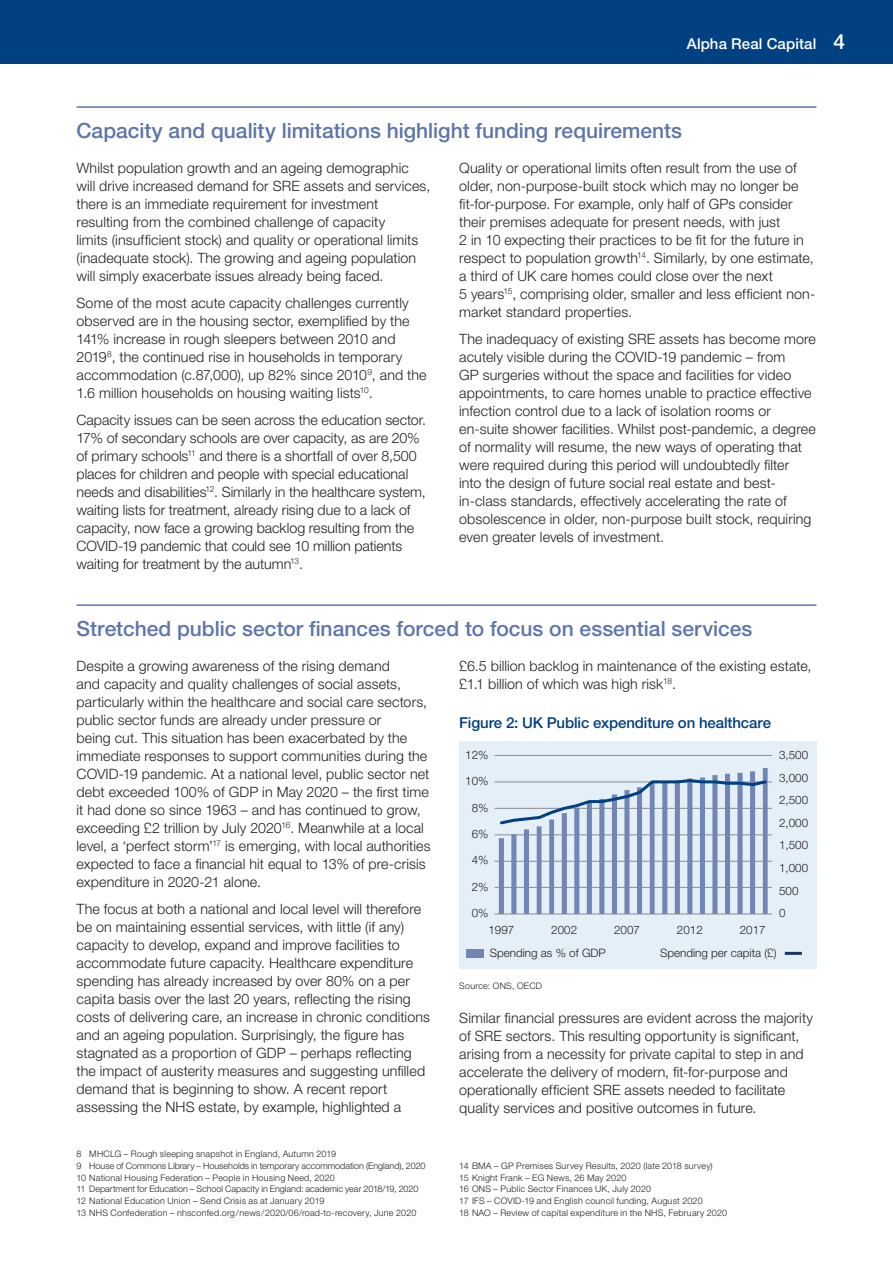
<style>
.page{position:relative;width:893px;height:1263px;background:#fff}
.page>*{position:absolute;margin:0;border:0;box-sizing:border-box;transform-origin:0 0}
.Header_2{font:500 21px "Helvetica Neue LT Std";color:#5d75a8}
.Diagram_title{font:500 15px "Helvetica Neue LT Std";letter-spacing:-.01em;color:#014081}
.t1{font:500 15px "Helvetica Neue LT Std";letter-spacing:.01em;color:#fff}
.Body_-_text{font:300 14.25px/18px "Helvetica Neue LT Std";letter-spacing:.01em;color:#231f20}
.t2{font:300 11.7px "Helvetica Neue LT Std";color:#231f20}
.Footnotes{font:300 9px "Helvetica Neue LT Std";letter-spacing:.02em;color:#231f20}
.Footnotes-2{font:300 9px "Helvetica Neue LT Std";color:#231f20}
.Body_small{font:300 9px "Helvetica Neue LT Std";letter-spacing:.025em;color:#231f20}
.s1{font-size:21px}
</style>
<div class="page">
<div style="left:0;top:0;width:893px;height:64px;background:#014081"></div>
<hr style="left:77px;top:106px;width:739px;height:2px;background:#5d75a8">
<hr style="left:77px;top:604px;width:739px;height:2px;background:#5d75a8">
<div style="left:459px;top:741px;width:357px;height:227px;background:#e4eff8"></div>
<div style="left:466px;top:949px;width:17px;height:9px;background:#7186b4"></div>
<hr style="left:785px;top:952px;width:17px;height:3px;background:#113961">
<hr style="left:495px;top:887px;width:276px;height:1px;background:#939598">
<hr style="left:495px;top:861px;width:276px;height:1px;background:#939598">
<hr style="left:495px;top:834px;width:276px;height:1px;background:#939598">
<hr style="left:495px;top:808px;width:276px;height:1px;background:#939598">
<hr style="left:495px;top:781px;width:276px;height:1px;background:#939598">
<hr style="left:495px;top:755px;width:276px;height:1px;background:#939598">
<hr style="left:495px;top:913px;width:276px;height:1px;background:#939598">
<svg style="left:498px;top:768px;width:271px;height:146px"></svg>
<p class="t1" style="left:687px;top:35px;width:160px">Alpha Real Capital <span class="s1">4</span></p>
<p class="Header_2" style="left:77px;top:118px;width:607px">Capacity and quality limitations highlight funding requirements</p>
<p class="Body_-_text" style="left:77px;top:158px;width:355px">Whilst population growth and an ageing demographic will drive increased demand for SRE assets and services, there is an immediate requirement for investment resulting from the combined challenge of capacity<br>limits (insufficient stock) and quality or operational limits (inadequate stock). The growing and ageing population will simply exacerbate issues already being faced.</p>
<p class="Body_-_text" style="left:77px;top:293px;width:352px">Some of the most acute capacity challenges currently observed are in the housing sector, exemplified by the 141% increase in rough sleepers between 2010 and 2019<sup>8</sup>, the continued rise in households in temporary accommodation (c.87,000), up 82% since 2010<sup>9</sup>, and the 1.6 million households on housing waiting lists<sup>10</sup>.</p>
<p class="Body_-_text" style="left:77px;top:410px;width:351px">Capacity issues can be seen across the education sector.<br>17% of secondary schools are over capacity, as are 20% of primary schools<sup>11</sup> and there is a shortfall of over 8,500 places for children and people with special educational needs and disabilities<sup>12</sup>. Similarly in the healthcare system, waiting lists for treatment, already rising due to a lack of capacity, now face a growing backlog resulting from the COVID-19 pandemic that could see 10 million patients waiting for treatment by the autumn<sup>13</sup>.</p>
<p class="Body_-_text" style="left:459px;top:158px;width:357px">Quality or operational limits often result from the use of older, non-purpose-built stock which may no longer be fit-for-purpose. For example, only half of GPs consider their premises adequate for present needs, with just<br>2 in 10 expecting their practices to be fit for the future in respect to population growth<sup>14</sup>. Similarly, by one estimate, a third of UK care homes could close over the next<br>5 years<sup>15</sup>, comprising older, smaller and less efficient non&shy;market standard properties.</p>
<p class="Body_-_text" style="left:459px;top:329px;width:358px">The inadequacy of existing SRE assets has become more acutely visible during the COVID-19 pandemic – from<br>GP surgeries without the space and facilities for video appointments, to care homes unable to practice effective infection control due to a lack of isolation rooms or en‑suite shower facilities. Whilst post-pandemic, a degree of normality will resume, the new ways of operating that were required during this period will undoubtedly filter<br>into the design of future social real estate and best&shy;in-class standards, effectively accelerating the rate of obsolescence in older, non-purpose built stock, requiring even greater levels of investment.</p>
<p class="Header_2" style="left:77px;top:616px;width:677px">Stretched public sector finances forced to focus on essential services</p>
<p class="Body_-_text" style="left:77px;top:656px;width:356px">Despite a growing awareness of the rising demand<br>and capacity and quality challenges of social assets, particularly within the healthcare and social care sectors, public sector funds are already under pressure or<br>being cut. This situation has been exacerbated by the immediate responses to support communities during the COVID-19 pandemic. At a national level, public sector net debt exceeded 100% of GDP in May 2020 – the first time it had done so since 1963 – and has continued to grow, exceeding £2 trillion by July 2020<sup>16</sup>. Meanwhile at a local level, a ‘perfect storm’<sup>17</sup> is emerging, with local authorities expected to face a financial hit equal to 13% of pre-crisis expenditure in 2020-21 alone.</p>
<p class="Body_-_text" style="left:77px;top:899px;width:355px">The focus at both a national and local level will therefore be on maintaining essential services, with little (if any) capacity to develop, expand and improve facilities to accommodate future capacity. Healthcare expenditure spending has already increased by over 80% on a per capita basis over the last 20 years, reflecting the rising costs of delivering care, an increase in chronic conditions and an ageing population. Surprisingly, the figure has stagnated as a proportion of GDP – perhaps reflecting the impact of austerity measures and suggesting unfilled demand that is beginning to show. A recent report assessing the NHS estate, by example, highlighted a</p>
<p class="Body_-_text" style="left:459px;top:656px;width:354px">£6.5 billion backlog in maintenance of the existing estate, £1.1 billion of which was high risk<sup>18</sup>.</p>
<p class="Diagram_title" style="left:459px;top:714px;width:313px">Figure 2: UK Public expenditure on healthcare</p>
<p class="t2" style="left:465px;top:747px;width:25px">12%</p>
<p class="t2" style="left:779px;top:747px;width:31px">3,500</p>
<p class="t2" style="left:779px;top:770px;width:31px">3,000</p>
<p class="t2" style="left:465px;top:774px;width:25px">10%</p>
<p class="t2" style="left:779px;top:793px;width:31px">2,500</p>
<p class="t2" style="left:472px;top:800px;width:18px">8%</p>
<p class="t2" style="left:779px;top:815px;width:31px">2,000</p>
<p class="t2" style="left:472px;top:826px;width:18px">6%</p>
<p class="t2" style="left:779px;top:838px;width:31px">1,500</p>
<p class="t2" style="left:472px;top:853px;width:18px">4%</p>
<p class="t2" style="left:779px;top:860px;width:31px">1,000</p>
<p class="t2" style="left:472px;top:879px;width:18px">2%</p>
<p class="t2" style="left:779px;top:883px;width:21px">500</p>
<p class="t2" style="left:472px;top:906px;width:18px">0%</p>
<p class="t2" style="left:779px;top:906px;width:8px">0</p>
<p class="t2" style="left:488px;top:923px;width:27px">1997</p>
<p class="t2" style="left:551px;top:923px;width:27px">2002</p>
<p class="t2" style="left:614px;top:923px;width:27px">2007</p>
<p class="t2" style="left:677px;top:923px;width:27px">2012</p>
<p class="t2" style="left:740px;top:923px;width:27px">2017</p>
<p class="t2" style="left:490px;top:946px;width:118px">Spending as % of GDP</p>
<p class="t2" style="left:660px;top:946px;width:118px">Spending per capita (£)</p>
<p class="Body_small" style="left:459px;top:980px;width:84px">Source: ONS, OECD</p>
<p class="Body_-_text" style="left:459px;top:1009px;width:355px">Similar financial pressures are evident across the majority of SRE sectors. This resulting opportunity is significant, arising from a necessity for private capital to step in and accelerate the delivery of modern, fit-for-purpose and operationally efficient SRE assets needed to facilitate quality services and positive outcomes in future.</p>
<p class="Footnotes" style="left:77px;top:1148px;width:261px">8 MHCLG – Rough sleeping snapshot in England, Autumn 2019</p>
<p class="Footnotes-2" style="left:77px;top:1160px;width:350px">9 House of Commons Library – Households in temporary accommodation (England), 2020</p>
<p class="Footnotes" style="left:77px;top:1172px;width:260px">10 National Housing Federation – People in Housing Need, 2020</p>
<p class="Footnotes-2" style="left:77px;top:1184px;width:343px">11 Department for Education – School Capacity in England: academic year 2018/19, 2020</p>
<p class="Footnotes" style="left:77px;top:1195px;width:249px">12 National Education Union – Send Crisis as at January 2019</p>
<p class="Footnotes" style="left:77px;top:1207px;width:341px">13 NHS Confederation – nhsconfed.org/news/2020/06/road-to-recovery, June 2020</p>
<p class="Footnotes" style="left:459px;top:1160px;width:255px">14 BMA – GP Premises Survey Results, 2020 (late 2018 survey)</p>
<p class="Footnotes" style="left:459px;top:1172px;width:169px">15 Knight Frank – EG News, 26 May 2020</p>
<p class="Footnotes" style="left:459px;top:1184px;width:193px">16 ONS – Public Sector Finances UK, July 2020</p>
<p class="Footnotes" style="left:459px;top:1195px;width:245px">17 IFS – COVID-19 and English council funding, August 2020</p>
<p class="Footnotes" style="left:459px;top:1207px;width:269px">18 NAO – Review of capital expenditure in the NHS, February 2020</p>
</div>
